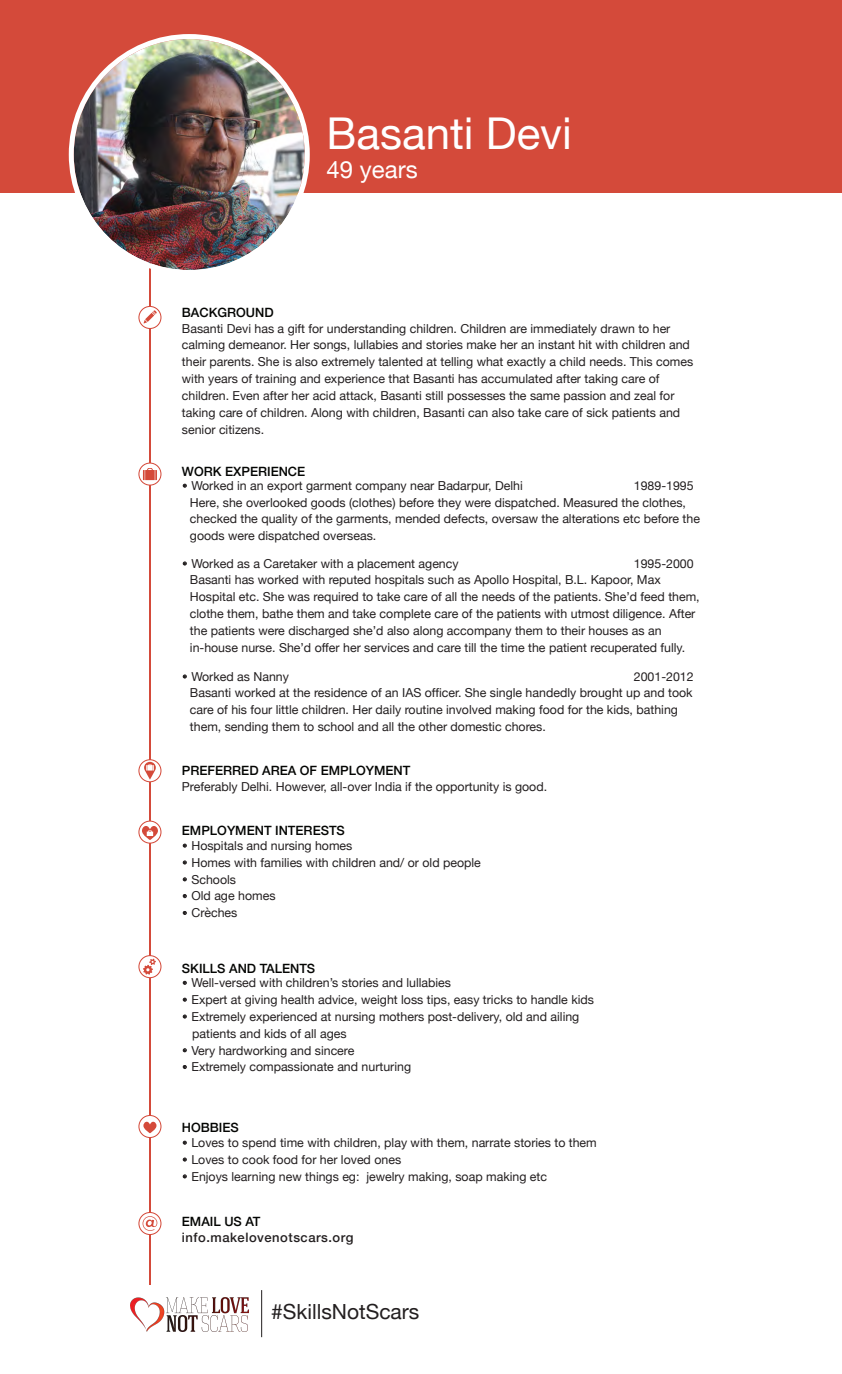
<style>
.page{position:relative;width:842px;height:1374px;background:#fff}
.page>*{position:absolute;margin:0;border:0;box-sizing:border-box;transform-origin:0 0}
.t1{font:43.9px "Helvetica Neue";color:#fff}
.t2{font:24px "Helvetica Neue";color:#fff}
.t3{font:20.9px "Helvetica Neue";color:#231f20}
.t4{font:500 13px "Helvetica Neue";letter-spacing:.04em;color:#231f20}
.t5{font:500 12.8px "Helvetica Neue";color:#040503}
.t6{font:12.4px/16.8px "Helvetica Neue";color:#231f20}
.s1{font-family:"Gotham";font-weight:300}
</style>
<div class="page">
<div style="left:0;top:0;width:842px;height:192px;background:#d44a3a"></div>
<svg style="left:183px;top:1065px;width:3px;height:4px"></svg>
<svg style="left:183px;top:894px;width:3px;height:4px"></svg>
<svg style="left:183px;top:911px;width:3px;height:4px"></svg>
<hr style="left:149px;top:202px;width:1px;height:1083px;background:#d44a3a">
<svg style="left:138px;top:463px;width:23px;height:23px"></svg>
<svg style="left:139px;top:464px;width:21px;height:21px"></svg>
<svg style="left:138px;top:306px;width:23px;height:23px"></svg>
<div style="left:139px;top:307px;width:21px;height:21px;background:#fff;border-radius:50%"></div>
<svg style="left:138px;top:759px;width:23px;height:23px"></svg>
<svg style="left:139px;top:760px;width:21px;height:21px"></svg>
<svg style="left:138px;top:821px;width:23px;height:23px"></svg>
<svg style="left:139px;top:822px;width:21px;height:21px"></svg>
<svg style="left:138px;top:955px;width:23px;height:23px"></svg>
<div style="left:139px;top:956px;width:21px;height:21px;background:#fff;border-radius:50%"></div>
<svg style="left:138px;top:1115px;width:23px;height:23px"></svg>
<div style="left:139px;top:1116px;width:21px;height:21px;background:#fff;border-radius:50%"></div>
<svg style="left:143px;top:468px;width:14px;height:12px"></svg>
<svg style="left:144px;top:762px;width:12px;height:18px"></svg>
<svg style="left:142px;top:823px;width:16px;height:17px"></svg>
<svg style="left:143px;top:1121px;width:13px;height:12px"></svg>
<svg style="left:143px;top:959px;width:13px;height:16px"></svg>
<svg style="left:144px;top:310px;width:13px;height:13px"></svg>
<img style="left:69px;top:34px;width:241px;height:241px">
<img style="left:131px;top:1298px;width:118px;height:34px">
<hr style="left:261px;top:1290px;width:1px;height:47px;background:#231f20">
<svg style="left:138px;top:1212px;width:23px;height:23px"></svg>
<svg style="left:139px;top:1213px;width:21px;height:21px"></svg>
<svg style="left:143px;top:1216px;width:14px;height:15px"></svg>
<p class="t5" style="left:182px;top:303px;width:93px">BACKGROUND</p>
<h1 class="t1" style="left:327px;top:101px;width:247px">Basanti Devi</h1>
<h2 class="t2" style="left:327px;top:152px;width:93px">49 years</h2>
<p class="t6" style="left:182px;top:320px;width:513px">Basanti Devi has a gift for understanding children. Children are immediately drawn to her calming demeanor. Her songs, lullabies and stories make her an instant hit with children and their parents. She is also extremely talented at telling what exactly a child needs. This comes with years of training and experience that Basanti has accumulated after taking care of children. Even after her acid attack, Basanti still possesses the same passion and zeal for taking care of children. Along with children, Basanti can also take care of sick patients and senior citizens.</p>
<p class="t5" style="left:182px;top:461px;width:125px">WORK EXPERIENCE</p>
<p class="t6" style="left:182px;top:478px;width:342px"><span class="s1">•</span> Worked in an export garment company near Badarpur, Delhi</p>
<p class="t6" style="left:634px;top:478px;width:61px">1989-1995</p>
<p class="t6" style="left:190px;top:494px;width:511px">Here, she overlooked goods (clothes) before they were dispatched. Measured the clothes, checked the quality of the garments, mended defects, oversaw the alterations etc before the goods were dispatched overseas.</p>
<p class="t6" style="left:190px;top:556px;width:511px;text-indent:-8px"><span class="s1">•</span> Worked as a Caretaker with a placement agency<br>Basanti has worked with reputed hospitals such as Apollo Hospital, B.L. Kapoor, Max Hospital etc. She was required to take care of all the needs of the patients. She’d feed them, clothe them, bathe them and take complete care of the patients with utmost diligence. After the patients were discharged she’d also along accompany them to their houses as an in-house nurse. She’d offer her services and care till the time the patient recuperated fully.</p>
<p class="t6" style="left:190px;top:669px;width:504px;text-indent:-8px"><span class="s1">•</span> Worked as Nanny<br>Basanti worked at the residence of an IAS officer. She single handedly brought up and took care of his four little children. Her daily routine involved making food for the kids, bathing them, sending them to school and all the other domestic chores.</p>
<p class="t6" style="left:634px;top:556px;width:61px">1995-2000</p>
<p class="t6" style="left:634px;top:669px;width:61px">2001-2012</p>
<p class="t5" style="left:182px;top:760px;width:230px">PREFERRED AREA OF EMPLOYMENT</p>
<p class="t6" style="left:182px;top:779px;width:367px">Preferably Delhi. However, all-over India if the opportunity is good.</p>
<p class="t5" style="left:182px;top:820px;width:164px">EMPLOYMENT INTERESTS</p>
<p class="t6" style="left:182px;top:838px;width:172px"><span class="s1">•</span> Hospitals and nursing homes</p>
<p class="t6" style="left:182px;top:855px;width:300px"><span class="s1">•</span> Homes with families with children and/ or old people</p>
<p class="t6" style="left:182px;top:871px;width:56px"><span class="s1">•</span> Schools</p>
<p class="t6" style="left:182px;top:888px;width:95px"><span class="s1">•</span> Old age homes</p>
<p class="t6" style="left:182px;top:905px;width:57px"><span class="s1">•</span> Crèches</p>
<p class="t5" style="left:182px;top:958px;width:135px">SKILLS AND TALENTS</p>
<p class="t6" style="left:182px;top:975px;width:271px"><span class="s1">•</span> Well-versed with children’s stories and lullabies</p>
<p class="t6" style="left:182px;top:992px;width:414px"><span class="s1">•</span> Expert at giving health advice, weight loss tips, easy tricks to handle kids</p>
<p class="t6" style="left:192px;top:1009px;width:389px;text-indent:-10px"><span class="s1">•</span> Extremely experienced at nursing mothers post-delivery, old and ailing patients and kids of all ages</p>
<p class="t6" style="left:182px;top:1042px;width:174px"><span class="s1">•</span> Very hardworking and sincere</p>
<p class="t6" style="left:182px;top:1059px;width:231px"><span class="s1">•</span> Extremely compassionate and nurturing</p>
<p class="t5" style="left:182px;top:1117px;width:58px">HOBBIES</p>
<p class="t6" style="left:182px;top:1135px;width:416px"><span class="s1">•</span> Loves to spend time with children, play with them, narrate stories to them</p>
<p class="t6" style="left:182px;top:1152px;width:221px"><span class="s1">•</span> Loves to cook food for her loved ones</p>
<p class="t6" style="left:182px;top:1169px;width:367px"><span class="s1">•</span> Enjoys learning new things eg: jewelry making, soap making etc</p>
<p class="t5" style="left:182px;top:1211px;width:80px">EMAIL US AT</p>
<p class="t4" style="left:182px;top:1227px;width:173px">info.makelovenotscars.org</p>
<h3 class="t3" style="left:271px;top:1296px;width:150px">#SkillsNotScars</h3>
</div>
